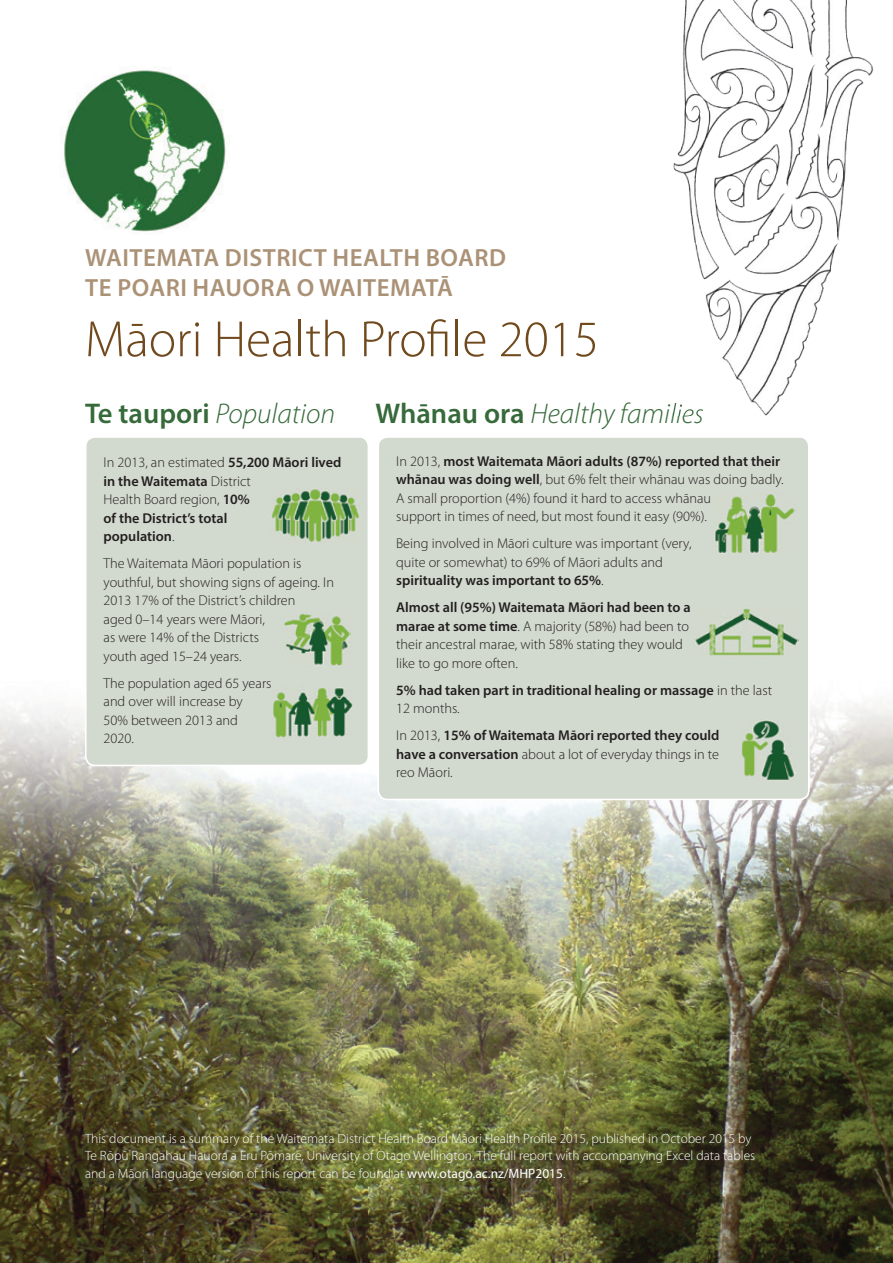
<style>
.page{position:relative;width:893px;height:1263px;background:#fff}
.page>*{position:absolute;margin:0;border:0;box-sizing:border-box;transform-origin:0 0}
.t1{font:300 51.45px "Myriad Pro";color:#70491d}
.t2{font:italic 300 28.65px "Myriad Pro";color:#366a3a}
.t3{font:600 24.9px/29.8px "Myriad Pro";letter-spacing:.02em;color:#ab9277}
.t4{font:300 14.25px/18.5px "Myriad Pro";color:#231f20}
.t5{font:600 14.25px/18.5px "Myriad Pro";color:#231f20}
.t6{font:300 13.5px/17.5px "Myriad Pro";color:#fff}
.s1{font-weight:600;font-style:normal}
.s2{font-weight:300}
.s3{font-weight:600}
.s4{font-weight:400}
</style>
<div class="page">
<img style="left:0;top:707px;width:104px;height:556px">
<img style="left:368px;top:779px;width:52px;height:484px">
<img style="left:789px;top:701px;width:104px;height:562px">
<img style="left:104px;top:766px;width:264px;height:497px">
<img style="left:420px;top:800px;width:369px;height:463px">
<img style="left:61px;top:70px;width:167px;height:162px">
<div style="left:378px;top:438px;width:431px;height:362px;background:#d2d9ce"></div>
<img style="left:714px;top:493px;width:81px;height:61px">
<img style="left:694px;top:607px;width:104px;height:50px">
<img style="left:741px;top:719px;width:54px;height:62px">
<div style="left:85px;top:438px;width:283px;height:328px;background:#d2d9ce"></div>
<img style="left:271px;top:488px;width:89px;height:54px">
<img style="left:284px;top:612px;width:66px;height:55px">
<img style="left:271px;top:686px;width:82px;height:52px">
<img style="left:674px;top:0;width:199px;height:416px">
<img style="left:674px;top:403px;width:29px;height:13px">
<h3 class="t3" style="left:85px;top:242px;width:422px">WAITEMATA DISTRICT HEALTH BOARD<br>TE POARI HAUORA O WAITEMATĀ</h3>
<h1 class="t1" style="left:85px;top:311px;width:515px">Māori Health Profile 2015</h1>
<h2 class="t2" style="left:85px;top:399px;width:252px"><span class="s1">Te taupori</span> Population</h2>
<h2 class="t2" style="left:375px;top:399px;width:330px"><span class="s1">Whānau ora</span> Healthy families</h2>
<p class="t5" style="left:104px;top:453px;width:239px"><span class="s2">In 2013, an estimated</span> 55,200 Māori lived in the Waitemata <span class="s2">District<br>Health Board region,</span> 10%<br>of the District’s total<br>population<span class="s2">.</span></p>
<p class="t4" style="left:104px;top:554px;width:232px">The Waitemata Māori population is youthful, but showing signs of ageing. In<br>2013 17% of the District’s children<br>aged 0–14 years were Māori,<br>as were 14% of the Districts<br>youth aged 15–24 years.</p>
<p class="t4" style="left:104px;top:674px;width:169px">The population aged 65 years and over will increase by<br>50% between 2013 and<br>2020.</p>
<p class="t4" style="left:396px;top:452px;width:389px">In 2013, <span class="s3">most Waitemata Māori adults (87%) reported that their whānau was doing well</span>, but 6% felt their whānau was doing badly.<br>A small proportion (4%) found it hard to access whānau<br>support in times of need, but most found it easy (90%).</p>
<p class="t4" style="left:396px;top:534px;width:297px">Being involved in Māori culture was important (very, quite or somewhat) to 69% of Māori adults and <span class="s3">spirituality was important to 65%</span>.</p>
<p class="t4" style="left:396px;top:598px;width:296px"><span class="s3">Almost all (95%) Waitemata Māori had been to a marae at some time</span>. A majority (58%) had been to their ancestral marae, with 58% stating they would like to go more often.</p>
<p class="t5" style="left:396px;top:680px;width:377px">5% had taken part in traditional healing or massage <span class="s2">in the last<br>12 months.</span></p>
<p class="t5" style="left:396px;top:726px;width:325px;text-align:justify"><span class="s2">In 2013,</span> 15% of Waitemata Māori reported they could have a conversation <span class="s2">about a lot of everyday things in te reo Māori.</span></p>
<p class="t6" style="left:85px;top:1130px;width:672px">This document is a summary of the Waitemata District Health Board Māori Health Profile 2015, published in October 2015 by<br>Te Rōpū Rangahau Hauora a Eru Pōmare, University of Otago Wellington. The full report with accompanying Excel data tables and a Māori language version of this report can be found at <span class="s4">www.otago.ac.nz/MHP2015</span>.</p>
</div>
